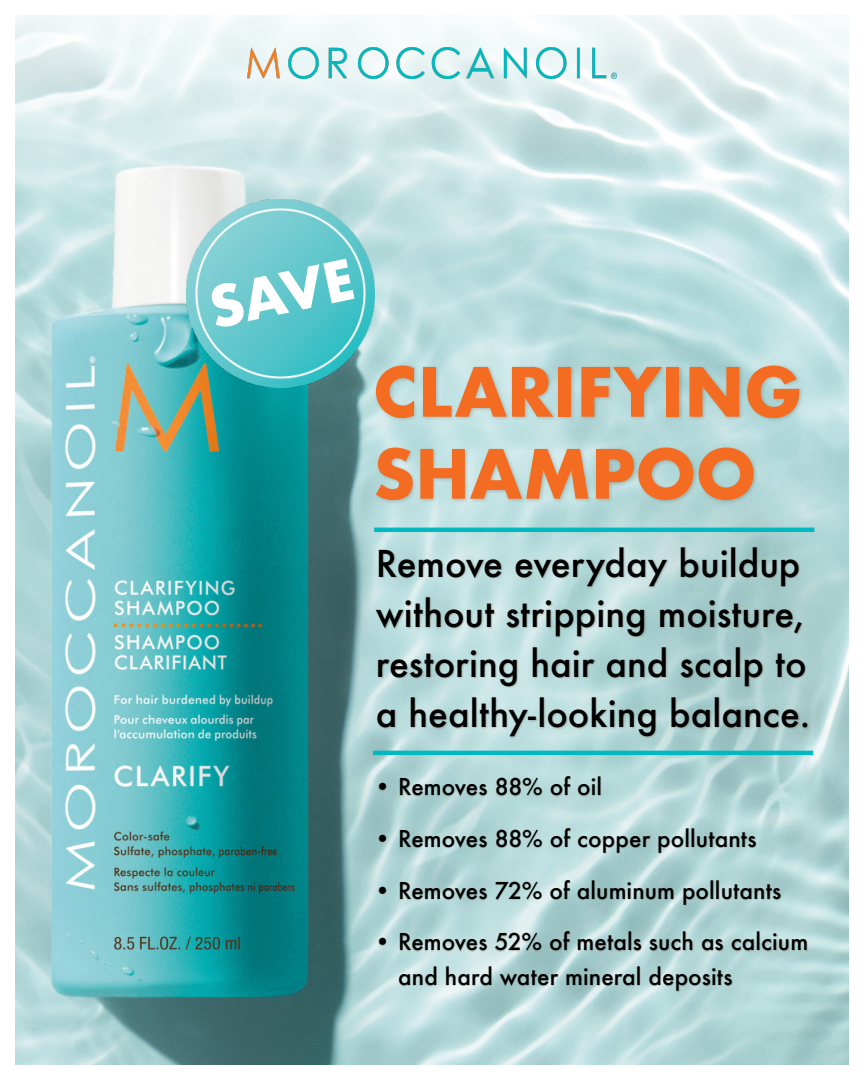
<style>
.page{position:relative;width:864px;height:1080px;background:#fff}
.page>*{position:absolute;margin:0;border:0;box-sizing:border-box;transform-origin:0 0}
.t1{font:700 66px "Futura";letter-spacing:-.005em;color:#f36c21}
.t2{font:700 54.15px "Futura";color:#fff}
.t3{font:500 36px "Futura";color:#000}
.t4{font:500 22.65px "Futura";letter-spacing:.005em;color:#000}
</style>
<div class="page">
<img style="left:16px;top:354px;width:832px;height:710px">
<img style="left:16px;top:16px;width:832px;height:338px">
<img style="left:247px;top:48px;width:370px;height:30px">
<div style="left:379px;top:776px;width:429px;height:216px;background:#716552;opacity:.33"></div>
<div style="left:376px;top:547px;width:433px;height:192px;background:#716552;opacity:.33"></div>
<div style="left:374px;top:364px;width:430px;height:141px;background:#716552;opacity:.33"></div>
<hr style="left:374px;top:528px;width:440px;height:4px;background:#03b9bf">
<hr style="left:373px;top:751px;width:440px;height:4px;background:#03b9bf">
<img style="left:187px;top:200px;width:188px;height:188px">
<p class="t2" style="left:202px;top:270px;width:148px;rotate:-12deg">SAVE</p>
<p class="t1" style="left:373px;top:344px;width:431px">CLARIFYING</p>
<p class="t1" style="left:373px;top:426px;width:385px">SHAMPOO</p>
<p class="t3" style="left:376px;top:539px;width:426px">Remove everyday buildup</p>
<p class="t3" style="left:376px;top:589px;width:430px">without stripping moisture,</p>
<p class="t3" style="left:376px;top:639px;width:432px">restoring hair and scalp to</p>
<p class="t3" style="left:376px;top:689px;width:436px">a healthy-looking balance.</p>
<p class="t4" style="left:374px;top:771px;width:230px">• Removes 88% of oil</p>
<p class="t4" style="left:374px;top:823px;width:384px">• Removes 88% of copper pollutants</p>
<p class="t4" style="left:374px;top:875px;width:409px">• Removes 72% of aluminum pollutants</p>
<p class="t4" style="left:374px;top:926px;width:436px">• Removes 52% of metals such as calcium</p>
<p class="t4" style="left:398px;top:961px;width:336px">and hard water mineral deposits</p>
</div>
